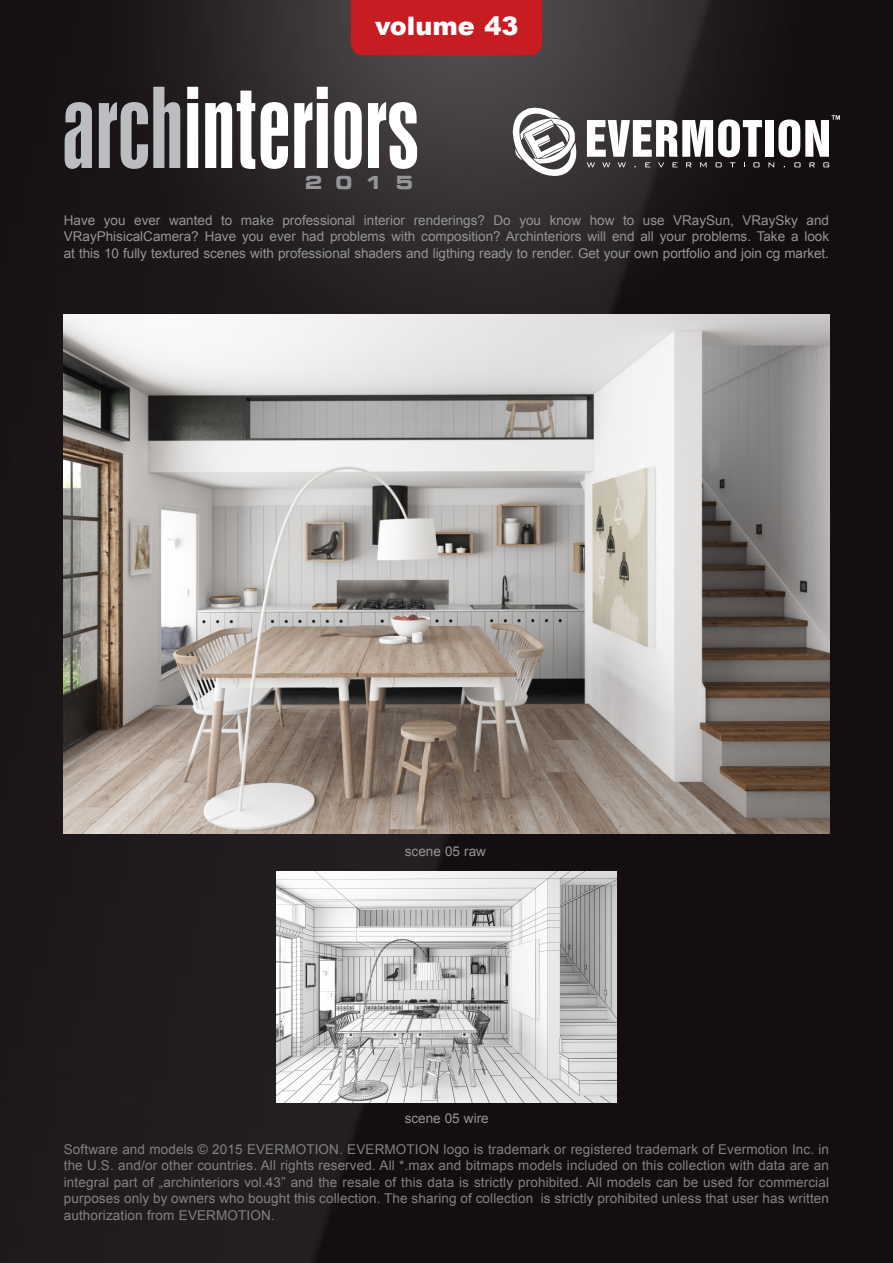
<style>
.page{position:relative;width:893px;height:1263px;background:#fff}
.page>*{position:absolute;margin:0;border:0;box-sizing:border-box;transform-origin:0 0}
.t1{font:103.8px "Swiss 924 BT Regular B";color:#fff}
.t2{font:900 25.5px "Arial";color:#fff}
.t3{font:700 expanded 18px "Square 721 BT";color:#939598}
.t4{font:13.5px/16.5px "Arial";letter-spacing:.01em;color:#808285;text-align:justify}
.tekst_tyl_okladki{font:13.5px/16.5px "Arial";letter-spacing:-.005em;color:#939598;text-align:justify}
.s1{color:#bcbdc0}
</style>
<div class="page">
<img style="left:0;top:0;width:893px;height:1263px">
<div style="left:351px;top:0;width:191px;height:55px;background:#c61c22"></div>
<div style="left:765px;top:120px;width:8px;height:37px;background:#fff"></div>
<svg style="left:587px;top:120px;width:175px;height:47px"></svg>
<svg style="left:512px;top:106px;width:65px;height:74px"></svg>
<svg style="left:768px;top:115px;width:72px;height:52px"></svg>
<img style="left:64px;top:315px;width:765px;height:518px">
<img style="left:276px;top:872px;width:340px;height:230px">
<h2 class="t2" style="left:375px;top:7px;width:145px">volume 43</h2>
<h1 class="t1" style="left:62px;top:66px;width:359px"><span class="s1">arch</span>interiors</h1>
<h3 class="t3" style="left:305px;top:172px;width:110px">2015</h3>
<p class="tekst_tyl_okladki" style="left:64px;top:212px;width:767px">Have you ever wanted to make professional interior renderings? Do you know how to use VRaySun, VRaySky and VRayPhisicalCamera? Have you ever had problems with composition? Archinteriors will end all your problems. Take a look at this 10 fully textured scenes with professional shaders and ligthing ready to render. Get your own portfolio and join cg market.</p>
<p class="tekst_tyl_okladki" style="left:405px;top:843px;width:83px">scene 05 raw</p>
<p class="tekst_tyl_okladki" style="left:405px;top:1110px;width:86px">scene 05 wire</p>
<p class="t4" style="left:64px;top:1141px;width:767px">Software and models © 2015 EVERMOTION. EVERMOTION logo is trademark or registered trademark of Evermotion Inc. in the U.S. and/or other countries. All rights reserved. All *.max and bitmaps models included on this collection with data are an integral part of „archinteriors vol.43” and the resale of this data is strictly prohibited. All models can be used for commercial purposes only by owners who bought this collection. The sharing of collection is strictly prohibited unless that user has written authorization from EVERMOTION.</p>
</div>
